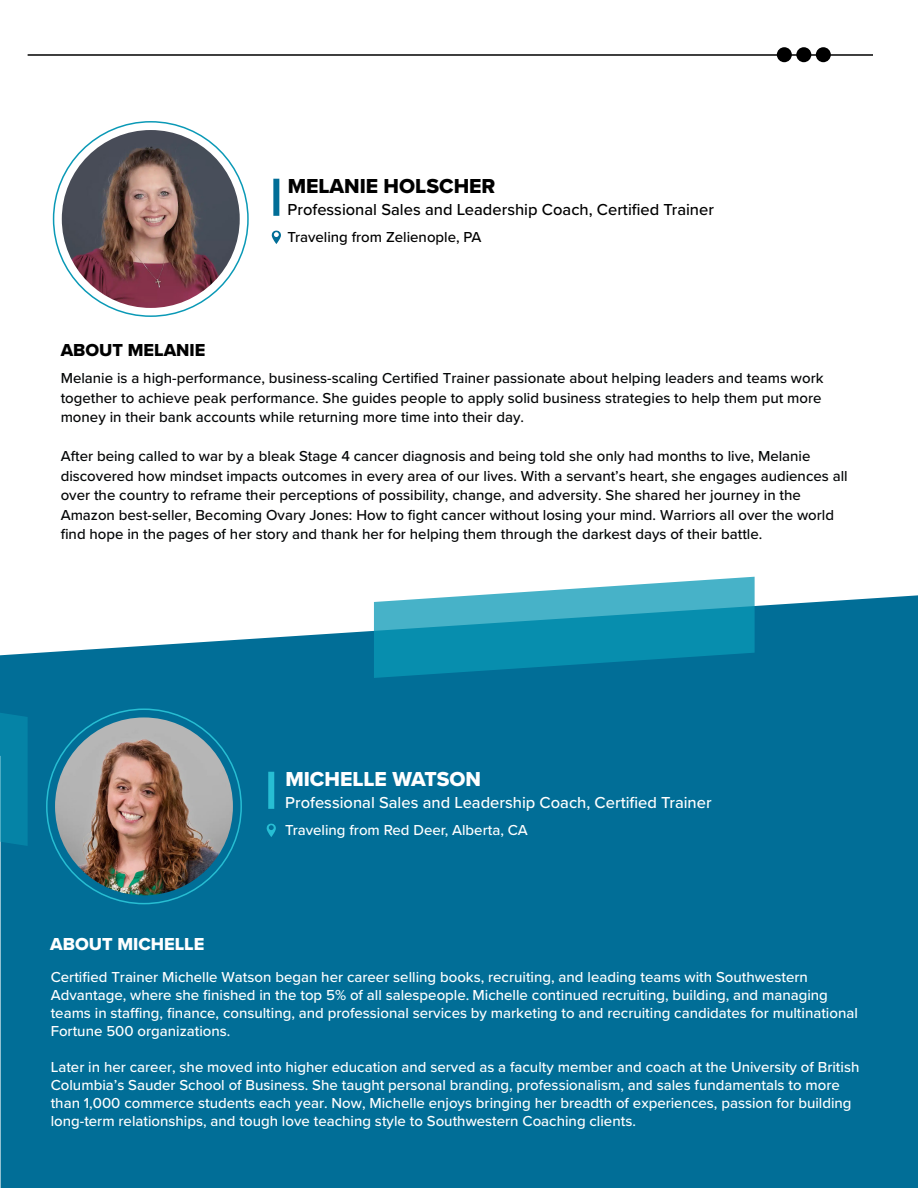
<style>
.page{position:relative;width:918px;height:1188px;background:#fff}
.page>*{position:absolute;margin:0;border:0;box-sizing:border-box;transform-origin:0 0}
.t1{font:21px "Proxima Nova Extrabld";color:#000}
.t2{font:21px "Proxima Nova Extrabld";color:#fff}
.t3{font:18px "Proxima Nova Extrabld";color:#fff}
.t4{font:18px "Proxima Nova Extrabld";color:#000}
.t5{font:500 16.5px "Proxima Nova";color:#000}
.t6{font:500 16.5px "Proxima Nova";color:#fff}
.t7{font:500 15px/18px "Proxima Nova";color:#fff}
.t8{font:500 15px/19.5px "Proxima Nova";color:#040607}
.t9{font:500 15px "Proxima Nova";color:#000}
</style>
<div class="page">
<div style="left:0;top:595px;width:918px;height:593px;background:#016e97"></div>
<hr style="left:0;top:756px;width:1px;height:432px;background:#9ac5d4">
<svg style="left:0;top:689px;width:28px;height:157px"></svg>
<svg style="left:272px;top:231px;width:9px;height:13px"></svg>
<div style="left:273px;top:179px;width:6px;height:37px;background:#016e97"></div>
<svg style="left:267px;top:824px;width:9px;height:13px"></svg>
<div style="left:268px;top:772px;width:6px;height:37px;background:#27bed3"></div>
<img style="left:62px;top:130px;width:178px;height:178px;border-radius:89px">
<img style="left:55px;top:717px;width:178px;height:178px;border-radius:89px">
<hr style="left:28px;top:54px;width:845px;height:2px;background:#000">
<div style="left:777px;top:47px;width:15px;height:15px;background:#000;border-radius:50%"></div>
<div style="left:796px;top:47px;width:15px;height:15px;background:#000;border-radius:50%"></div>
<div style="left:816px;top:47px;width:15px;height:15px;background:#000;border-radius:50%"></div>
<svg style="left:374px;top:577px;width:381px;height:101px"></svg>
<h1 class="t1" style="left:288px;top:177px;width:209px">MELANIE HOLSCHER</h1>
<p class="t5" style="left:288px;top:203px;width:428px">Professional Sales and Leadership Coach, Certified Trainer</p>
<p class="t4" style="left:61px;top:342px;width:146px">ABOUT MELANIE</p>
<p class="t9" style="left:288px;top:231px;width:195px">Traveling from Zelienople, PA</p>
<p class="t8" style="left:61px;top:369px;width:764px">Melanie is a high-performance, business-scaling Certified Trainer passionate about helping leaders and teams work together to achieve peak performance. She guides people to apply solid business strategies to help them put more money in their bank accounts while returning more time into their day.</p>
<p class="t8" style="left:61px;top:447px;width:789px">After being called to war by a bleak Stage 4 cancer diagnosis and being told she only had months to live, Melanie discovered how mindset impacts outcomes in every area of our lives. With a servant’s heart, she engages audiences all over the country to reframe their perceptions of possibility, change, and adversity. She shared her journey in the Amazon best-seller, Becoming Ovary Jones: How to fight cancer without losing your mind. Warriors all over the world find hope in the pages of her story and thank her for helping them through the darkest days of their battle.</p>
<h1 class="t2" style="left:285px;top:770px;width:197px">MICHELLE WATSON</h1>
<p class="t6" style="left:285px;top:796px;width:428px">Professional Sales and Leadership Coach, Certified Trainer</p>
<p class="t3" style="left:50px;top:936px;width:156px">ABOUT MICHELLE</p>
<p class="t7" style="left:285px;top:822px;width:244px">Traveling from Red Deer, Alberta, CA</p>
<p class="t7" style="left:51px;top:968px;width:809px">Certified Trainer Michelle Watson began her career selling books, recruiting, and leading teams with Southwestern Advantage, where she finished in the top 5% of all salespeople. Michelle continued recruiting, building, and managing teams in staffing, finance, consulting, and professional services by marketing to and recruiting candidates for multinational Fortune 500 organizations.</p>
<p class="t7" style="left:51px;top:1058px;width:810px">Later in her career, she moved into higher education and served as a faculty member and coach at the University of British Columbia’s Sauder School of Business. She taught personal branding, professionalism, and sales fundamentals to more than 1,000 commerce students each year. Now, Michelle enjoys bringing her breadth of experiences, passion for building long-term relationships, and tough love teaching style to Southwestern Coaching clients.</p>
</div>
